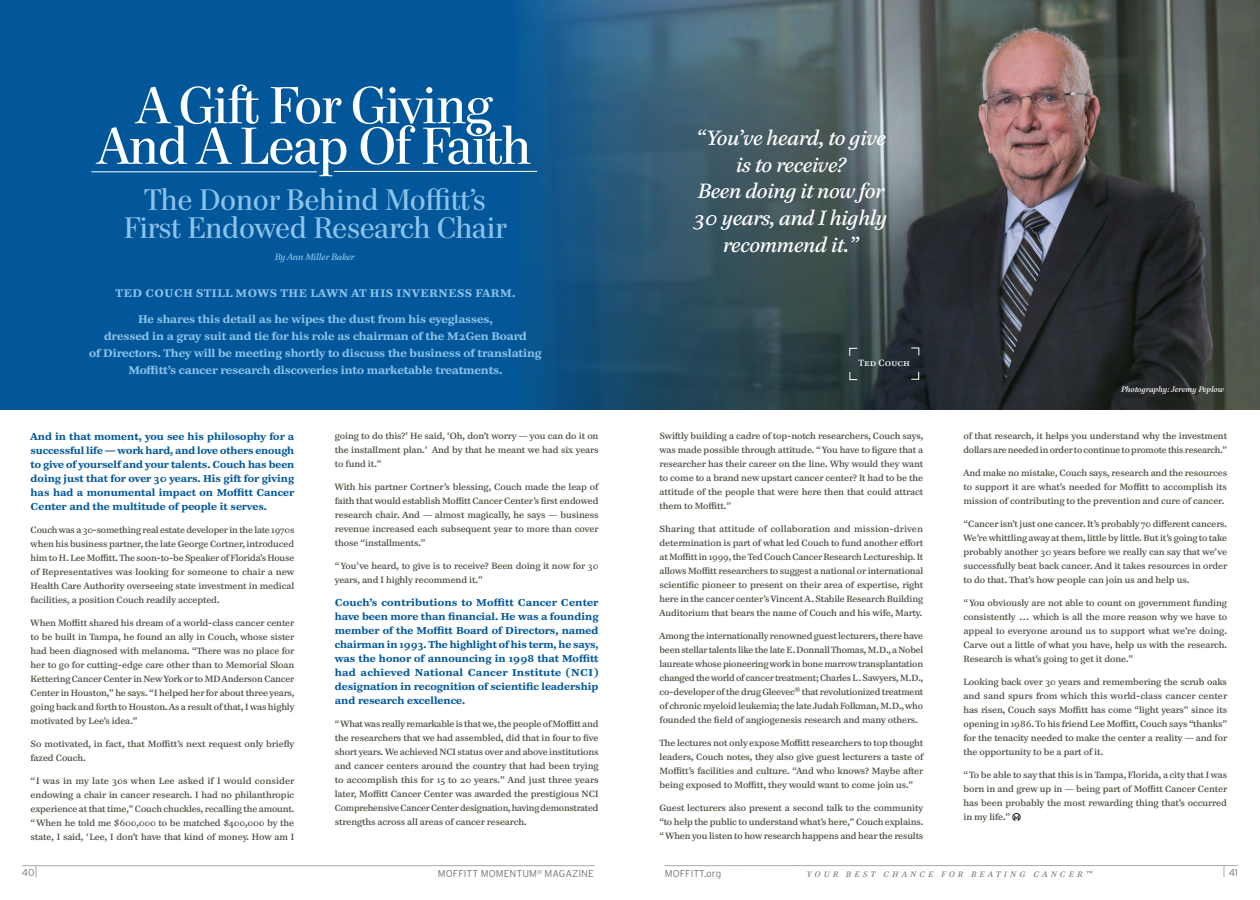
<style>
.page{position:relative;width:1260px;height:900px;background:#fff}
.page>*{position:absolute;margin:0;border:0;box-sizing:border-box;transform-origin:0 0}
.Body_Copy{font:51.8px/40.6px "Paperback 96";color:#fff;text-align:center}
.Body_Copy-2{font:29.5px/28.6px "Paperback 96";letter-spacing:.01em;color:#8cc3ea;text-align:center}
.Body_Copy-3{font:italic 20.6px/26.6px "Paperback 12";letter-spacing:-.01em;color:#fff;text-align:center}
.Body_Copy-4{font:700 11px/17px "Paperback 9";letter-spacing:-.01em;color:#8cc3ea;text-align:center}
.Body_Copy-5{font:700 11px "Paperback 9";letter-spacing:.05em;color:#8cc3ea}
.Body_Copy-6{font:700 10px/14px "Paperback 9";color:#01579a;text-align:justify}
.t1{font:300 10px "Interstate";color:#76787b}
.Body_Copy-7{font:italic 9.1px "Paperback 12";letter-spacing:-.01em;color:#8cc3ea}
.Body_Copy-8{font:9px/14px "Paperback 9";letter-spacing:-.015em;color:#4c4a3f;text-align:justify}
.t2{font:9px "Paperback 9";letter-spacing:-.01em;color:#fff}
.t3{font:italic 8px "Paperback 12";letter-spacing:.42em;color:#76787b}
.t4{font:italic 8px "Paperback 12";letter-spacing:.005em;color:#fff}
</style>
<div class="page">
<hr style="left:22px;top:865px;width:573px;height:1px;background:#a8a9ad">
<hr style="left:664px;top:865px;width:574px;height:1px;background:#a8a9ad">
<div style="left:0;top:0;width:1228px;height:410px;background:#01579a"></div>
<img style="left:513px;top:0;width:747px;height:410px">
<hr style="left:91px;top:171px;width:226px;height:1px;background:#fff">
<hr style="left:334px;top:171px;width:203px;height:1px;background:#fff">
<svg style="left:1012px;top:813px;width:9px;height:8px"></svg>
<svg style="left:849px;top:348px;width:9px;height:8px"></svg>
<svg style="left:849px;top:371px;width:9px;height:9px"></svg>
<svg style="left:911px;top:347px;width:9px;height:9px"></svg>
<svg style="left:911px;top:371px;width:8px;height:9px"></svg>
<p class="Body_Copy" style="left:99px;top:86px;width:433px">A Gift For Giving<br>And A Leap Of Faith</p>
<p class="Body_Copy-2" style="left:124px;top:186px;width:383px">The Donor Behind Moffitt’s<br>First Endowed Research Chair</p>
<p class="Body_Copy-7" style="left:275px;top:252px;width:81px">By Ann Miller Baker</p>
<p class="Body_Copy-5" style="left:116px;top:286px;width:401px">TED COUCH STILL MOWS THE LAWN AT HIS INVERNESS FARM.</p>
<p class="Body_Copy-4" style="left:89px;top:310px;width:454px">He shares this detail as he wipes the dust from his eyeglasses,<br>dressed in a gray suit and tie for his role as chairman of the M2Gen Board<br>of Directors. They will be meeting shortly to discuss the business of translating Moffitt’s cancer research discoveries into marketable treatments.</p>
<p class="Body_Copy-6" style="left:31px;top:430px;width:265px">And in that moment, you see his philosophy for a successful life — work hard, and love others enough to give of yourself and your talents. Couch has been doing just that for over 30 years. His gift for giving has had a monumental impact on Moffitt Cancer Center and the multitude of people it serves.</p>
<p class="Body_Copy-8" style="left:31px;top:523px;width:266px">Couch was a 30-something real estate developer in the late 1970s when his business partner, the late George Cortner, introduced him to H. Lee Moffitt. The soon-to-be Speaker of Florida’s House of Representatives was looking for someone to chair a new Health Care Authority overseeing state investment in medical facilities, a position Couch readily accepted.</p>
<p class="Body_Copy-8" style="left:31px;top:616px;width:265px">When Moffitt shared his dream of a world-class cancer center to be built in Tampa, he found an ally in Couch, whose sister had been diagnosed with melanoma. “There was no place for her to go for cutting-edge care other than to Memorial Sloan Kettering Cancer Center in New York or to MD Anderson Cancer Center in Houston,” he says. “I helped her for about three years, going back and forth to Houston. As a result of that, I was highly motivated by Lee’s idea.”</p>
<p class="Body_Copy-8" style="left:31px;top:737px;width:265px">So motivated, in fact, that Moffitt’s next request only briefly fazed Couch.</p>
<p class="Body_Copy-8" style="left:31px;top:774px;width:265px">“I was in my late 30s when Lee asked if I would consider endowing a chair in cancer research. I had no philanthropic experience at that time,” Couch chuckles, recalling the amount. “ When he told me $600,000 to be matched $400,000 by the state, I said, ‘Lee, I don’t have that kind of money. How am I</p>
<p class="Body_Copy-8" style="left:335px;top:429px;width:265px">going to do this?’ He said, ‘Oh, don’t worry — you can do it on the installment plan.’ And by that he meant we had six years to fund it.”</p>
<p class="Body_Copy-8" style="left:335px;top:480px;width:266px">With his partner Cortner’s blessing, Couch made the leap of faith that would establish Moffitt Cancer Center’s first endowed research chair. And — almost magically, he says — business revenue increased each subsequent year to more than cover those “installments.”</p>
<p class="Body_Copy-8" style="left:335px;top:559px;width:265px">“ You’ve heard, to give is to receive? Been doing it now for 30 years, and I highly recommend it.”</p>
<p class="Body_Copy-6" style="left:335px;top:596px;width:265px">Couch’s contributions to Moffitt Cancer Center have been more than financial. He was a founding member of the Moffitt Board of Directors, named chairman in 1993. The highlight of his term, he says, was the honor of announcing in 1998 that Moffitt had achieved National Cancer Institute (NCI) designation in recognition of scientific leadership and research excellence.</p>
<p class="Body_Copy-8" style="left:335px;top:717px;width:265px">“ What was really remarkable is that we, the people of Moffitt and the researchers that we had assembled, did that in four to five short years. We achieved NCI status over and above institutions and cancer centers around the country that had been trying to accomplish this for 15 to 20 years.” And just three years later, Moffitt Cancer Center was awarded the prestigious NCI Comprehensive Cancer Center designation, having demonstrated strengths across all areas of cancer research.</p>
<p class="Body_Copy-3" style="left:695px;top:125px;width:194px">“You’ve heard, to give is to receive?<br>Been doing it now for<br>30 years, and I highly recommend it.”</p>
<p class="t2" style="left:859px;top:357px;width:53px">Ted Couch</p>
<p class="Body_Copy-8" style="left:660px;top:429px;width:265px">Swiftly building a cadre of top-notch researchers, Couch says, was made possible through attitude. “ You have to figure that a researcher has their career on the line. Why would they want to come to a brand new upstart cancer center? It had to be the attitude of the people that were here then that could attract them to Moffitt.”</p>
<p class="Body_Copy-8" style="left:660px;top:522px;width:265px">Sharing that attitude of collaboration and mission-driven determination is part of what led Couch to fund another effort at Moffitt in 1999, the Ted Couch Cancer Research Lectureship. It allows Moffitt researchers to suggest a national or international scientific pioneer to present on their area of expertise, right here in the cancer center’s Vincent A. Stabile Research Building Auditorium that bears the name of Couch and his wife, Marty.</p>
<p class="Body_Copy-8" style="left:660px;top:629px;width:265px">Among the internationally renowned guest lecturers, there have been stellar talents like the late E. Donnall Thomas, M.D., a Nobel laureate whose pioneering work in bone marrow transplantation changed the world of cancer treatment; Charles L. Sawyers, M.D., co-developer of the drug Gleevec® that revolutionized treatment of chronic myeloid leukemia; the late Judah Folkman, M.D., who founded the field of angiogenesis research and many others.</p>
<p class="Body_Copy-8" style="left:660px;top:736px;width:266px">The lectures not only expose Moffitt researchers to top thought leaders, Couch notes, they also give guest lecturers a taste of Moffitt’s facilities and culture. “And who knows? Maybe after being exposed to Moffitt, they would want to come join us.”</p>
<p class="Body_Copy-8" style="left:660px;top:801px;width:265px">Guest lecturers also present a second talk to the community “to help the public to understand what’s here,” Couch explains. “ When you listen to how research happens and hear the results</p>
<p class="t4" style="left:1121px;top:384px;width:104px">Photography: Jeremy Peplow</p>
<p class="Body_Copy-8" style="left:963px;top:429px;width:265px">of that research, it helps you understand why the investment dollars are needed in order to continue to promote this research.”</p>
<p class="Body_Copy-8" style="left:963px;top:466px;width:265px">And make no mistake, Couch says, research and the resources to support it are what’s needed for Moffitt to accomplish its mission of contributing to the prevention and cure of cancer.</p>
<p class="Body_Copy-8" style="left:963px;top:517px;width:265px">“Cancer isn’t just one cancer. It’s probably 70 different cancers.<br>We’re whittling away at them, little by little. But it’s going to take probably another 30 years before we really can say that we’ve successfully beat back cancer. And it takes resources in order to do that. That’s how people can join us and help us.</p>
<p class="Body_Copy-8" style="left:963px;top:596px;width:265px">“ You obviously are not able to count on government funding consistently … which is all the more reason why we have to appeal to everyone around us to support what we’re doing.<br>Carve out a little of what you have, help us with the research.<br>Research is what’s going to get it done.”</p>
<p class="Body_Copy-8" style="left:963px;top:675px;width:265px">Looking back over 30 years and remembering the scrub oaks and sand spurs from which this world-class cancer center has risen, Couch says Moffitt has come “light years” since its opening in 1986. To his friend Lee Moffitt, Couch says “thanks” for the tenacity needed to make the center a reality — and for the opportunity to be a part of it.</p>
<p class="Body_Copy-8" style="left:963px;top:768px;width:265px">“To be able to say that this is in Tampa, Florida, a city that I was born in and grew up in — being part of Moffitt Cancer Center has been probably the most rewarding thing that’s occurred in my life.”</p>
<p class="t1" style="left:22px;top:867px;width:14px">40</p>
<p class="t1" style="left:665px;top:868px;width:58px">MOFFITT.org</p>
<p class="t3" style="left:807px;top:870px;width:287px">YOUR BEST CHANCE FOR BEATING CANCER™</p>
<p class="t1" style="left:1229px;top:867px;width:11px">41</p>
<p class="t1" style="left:438px;top:868px;width:158px">MOFFITT MOMENTUM<sup>®</sup> MAGAZINE</p>
</div>
